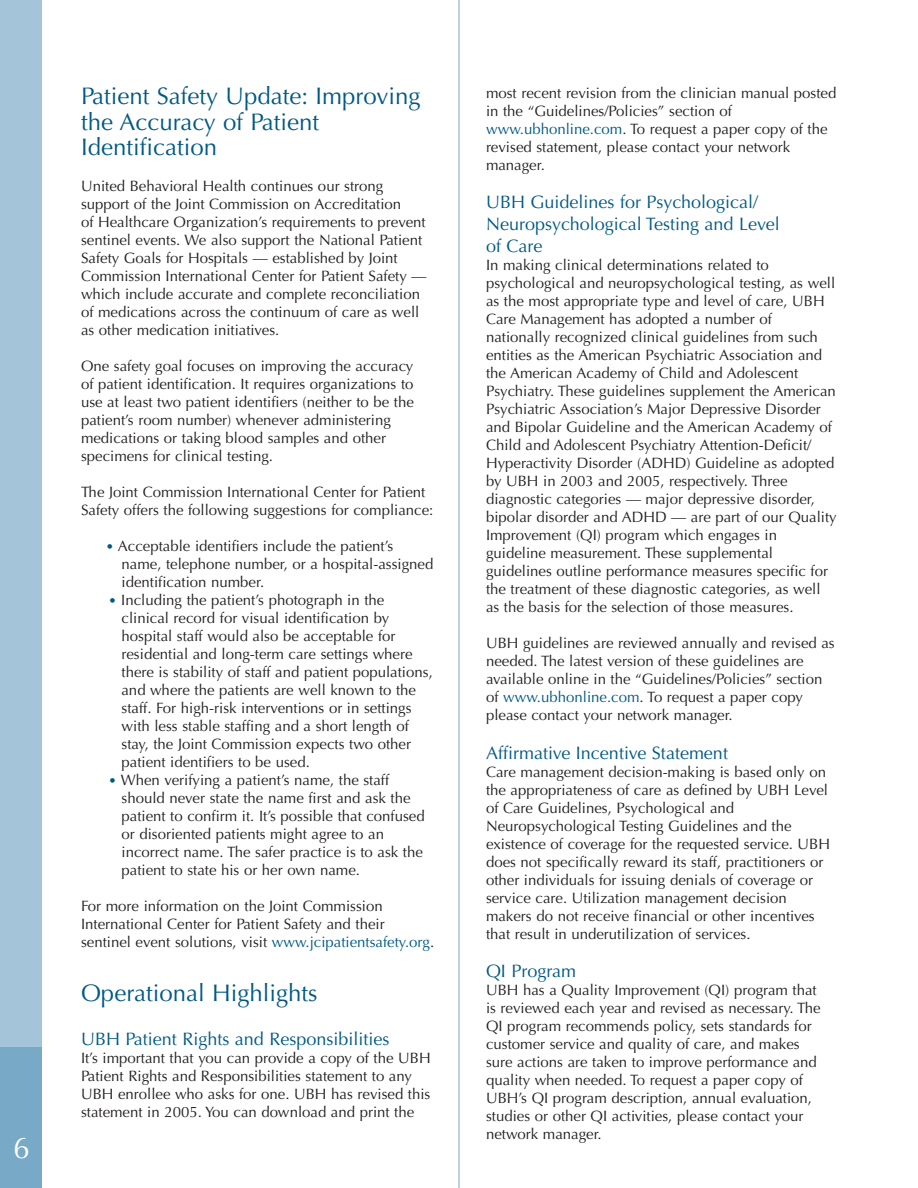
<style>
.page{position:relative;width:918px;height:1188px;background:#fff}
.page>*{position:absolute;margin:0;border:0;box-sizing:border-box;transform-origin:0 0}
.t1{font:30px "Optima";color:#fff}
.t2{font:24px/25.5px "Optima";color:#005983}
.t3{font:18px/22px "Optima";color:#005983}
.t4{font:15px/18px "Optima";color:#231f20}
.s1{font-size:13.5px;color:#005983}
.s2{color:#005983}
</style>
<div class="page">
<div style="left:0;top:0;width:42px;height:1188px;background:#a3c4d9"></div>
<div style="left:0;top:1047px;width:42px;height:141px;background:#78a9c7"></div>
<hr style="left:459px;top:0;width:1px;height:1188px;background:#78a9c7">
<h1 class="t1" style="left:13px;top:1136px;width:18px">6</h1>
<h2 class="t2" style="left:81px;top:86px;width:341px">Patient Safety Update: Improving the Accuracy of Patient<br>Identification</h2>
<p class="t4" style="left:81px;top:179px;width:347px">United Behavioral Health continues our strong support of the Joint Commission on Accreditation<br>of Healthcare Organization’s requirements to prevent sentinel events. We also support the National Patient Safety Goals for Hospitals — established by Joint Commission International Center for Patient Safety — which include accurate and complete reconciliation of medications across the continuum of care as well as other medication initiatives.</p>
<p class="t4" style="left:81px;top:359px;width:334px">One safety goal focuses on improving the accuracy of patient identification. It requires organizations to use at least two patient identifiers (neither to be the patient’s room number) whenever administering medications or taking blood samples and other specimens for clinical testing.</p>
<p class="t4" style="left:81px;top:485px;width:354px">The Joint Commission International Center for Patient<br>Safety offers the following suggestions for compliance:</p>
<p class="t4" style="left:122px;top:539px;width:313px;text-indent:-16px"><span class="s1">•</span> Acceptable identifiers include the patient’s name, telephone number, or a hospital-assigned identification number.</p>
<p class="t4" style="left:121px;top:593px;width:313px;text-indent:-13px"><span class="s1">•</span> Including the patient’s photograph in the clinical record for visual identification by hospital staff would also be acceptable for residential and long-term care settings where there is stability of staff and patient populations, and where the patients are well known to the staff. For high-risk interventions or in settings with less stable staffing and a short length of stay, the Joint Commission expects two other patient identifiers to be used.</p>
<p class="t4" style="left:122px;top:773px;width:305px;text-indent:-13px"><span class="s1">•</span> When verifying a patient’s name, the staff should never state the name first and ask the patient to confirm it. It’s possible that confused or disoriented patients might agree to an incorrect name. The safer practice is to ask the patient to state his or her own name.</p>
<p class="t4" style="left:81px;top:899px;width:355px">For more information on the Joint Commission<br>International Center for Patient Safety and their sentinel event solutions, visit <span class="s2">www.jcipatientsafety.org</span>.</p>
<h2 class="t2" style="left:81px;top:983px;width:238px">Operational Highlights</h2>
<p class="t3" style="left:81px;top:1029px;width:310px">UBH Patient Rights and Responsibilities</p>
<p class="t4" style="left:81px;top:1050px;width:351px">It’s important that you can provide a copy of the UBH Patient Rights and Responsibilities statement to any UBH enrollee who asks for one. UBH has revised this statement in 2005. You can download and print the</p>
<p class="t4" style="left:486px;top:85px;width:352px">most recent revision from the clinician manual posted in the “Guidelines/Policies” section of <span class="s2">www.ubhonline.com</span>. To request a paper copy of the revised statement, please contact your network manager.</p>
<p class="t3" style="left:486px;top:193px;width:295px">UBH Guidelines for Psychological/<br>Neuropsychological Testing and Level of Care</p>
<p class="t4" style="left:486px;top:258px;width:352px">In making clinical determinations related to psychological and neuropsychological testing, as well as the most appropriate type and level of care, UBH Care Management has adopted a number of nationally recognized clinical guidelines from such entities as the American Psychiatric Association and the American Academy of Child and Adolescent Psychiatry. These guidelines supplement the American Psychiatric Association’s Major Depressive Disorder and Bipolar Guideline and the American Academy of Child and Adolescent Psychiatry Attention-Deficit/ Hyperactivity Disorder (ADHD) Guideline as adopted by UBH in 2003 and 2005, respectively. Three diagnostic categories — major depressive disorder, bipolar disorder and ADHD — are part of our Quality Improvement (QI) program which engages in guideline measurement. These supplemental guidelines outline performance measures specific for the treatment of these diagnostic categories, as well as the basis for the selection of those measures.</p>
<p class="t4" style="left:486px;top:636px;width:350px">UBH guidelines are reviewed annually and revised as needed. The latest version of these guidelines are available online in the “Guidelines/Policies” section of <span class="s2">www.ubhonline.com</span>. To request a paper copy please contact your network manager.</p>
<p class="t3" style="left:486px;top:743px;width:244px">Affirmative Incentive Statement</p>
<p class="t4" style="left:486px;top:764px;width:346px">Care management decision-making is based only on the appropriateness of care as defined by UBH Level of Care Guidelines, Psychological and Neuropsychological Testing Guidelines and the existence of coverage for the requested service. UBH does not specifically reward its staff, practitioners or other individuals for issuing denials of coverage or service care. Utilization management decision makers do not receive financial or other incentives that result in underutilization of services.</p>
<p class="t3" style="left:486px;top:962px;width:92px">QI Program</p>
<p class="t4" style="left:486px;top:983px;width:336px">UBH has a Quality Improvement (QI) program that is reviewed each year and revised as necessary. The QI program recommends policy, sets standards for customer service and quality of care, and makes sure actions are taken to improve performance and quality when needed. To request a paper copy of UBH’s QI program description, annual evaluation, studies or other QI activities, please contact your network manager.</p>
</div>
